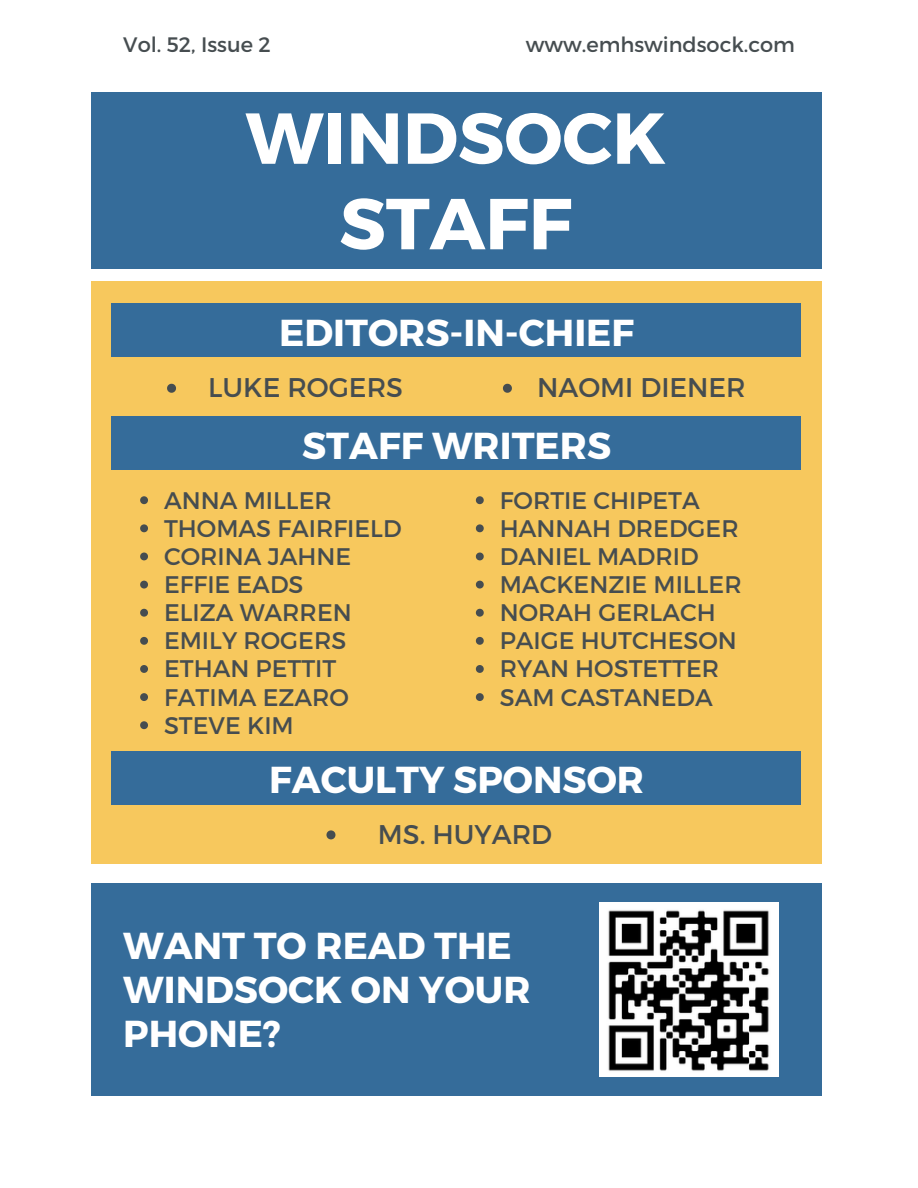
<style>
.page{position:relative;width:918px;height:1188px;background:#fff}
.page>*{position:absolute;margin:0;border:0;box-sizing:border-box;transform-origin:0 0}
.t1{font:700 72px/85.5px "Montserrat";color:#fff;text-align:center}
.t2{font:700 37.5px/43.8px "Montserrat";color:#fff}
.t3{font:27px "Montserrat";color:#464d50}
.t4{font:24px/28.2px "Montserrat";color:#464d50}
.t5{font:20.85px "Montserrat";color:#464d50}
</style>
<div class="page">
<div style="left:92px;top:92px;width:730px;height:176px;background:#356c9a"></div>
<div style="left:92px;top:281px;width:730px;height:583px;background:#f7c85d"></div>
<div style="left:111px;top:303px;width:690px;height:54px;background:#356c9a"></div>
<div style="left:111px;top:416px;width:690px;height:54px;background:#356c9a"></div>
<div style="left:111px;top:751px;width:690px;height:54px;background:#356c9a"></div>
<div style="left:92px;top:884px;width:730px;height:212px;background:#356c9a"></div>
<img style="left:599px;top:902px;width:179px;height:175px">
<svg style="left:167px;top:384px;width:9px;height:9px"></svg>
<svg style="left:140px;top:496px;width:8px;height:8px"></svg>
<svg style="left:140px;top:524px;width:8px;height:8px"></svg>
<svg style="left:140px;top:553px;width:8px;height:7px"></svg>
<svg style="left:140px;top:581px;width:8px;height:8px"></svg>
<svg style="left:140px;top:609px;width:8px;height:8px"></svg>
<svg style="left:140px;top:637px;width:8px;height:8px"></svg>
<svg style="left:140px;top:665px;width:8px;height:8px"></svg>
<svg style="left:140px;top:693px;width:8px;height:8px"></svg>
<svg style="left:140px;top:721px;width:8px;height:8px"></svg>
<svg style="left:476px;top:496px;width:8px;height:8px"></svg>
<svg style="left:476px;top:524px;width:8px;height:8px"></svg>
<svg style="left:476px;top:553px;width:8px;height:7px"></svg>
<svg style="left:476px;top:581px;width:8px;height:8px"></svg>
<svg style="left:476px;top:609px;width:8px;height:8px"></svg>
<svg style="left:476px;top:637px;width:8px;height:8px"></svg>
<svg style="left:476px;top:665px;width:8px;height:8px"></svg>
<svg style="left:476px;top:693px;width:8px;height:8px"></svg>
<svg style="left:503px;top:384px;width:9px;height:9px"></svg>
<svg style="left:326px;top:830px;width:9px;height:9px"></svg>
<p class="t5" style="left:123px;top:31px;width:149px">Vol. 52, Issue 2</p>
<p class="t5" style="left:526px;top:31px;width:271px">www.emhswindsock.com</p>
<h1 class="t1" style="left:246px;top:92px;width:422px">WINDSOCK<br>STAFF</h1>
<h2 class="t2" style="left:279px;top:308px;width:357px">EDITORS-IN-CHIEF</h2>
<p class="t3" style="left:208px;top:370px;width:196px">LUKE ROGERS</p>
<p class="t3" style="left:537px;top:370px;width:210px">NAOMI DIENER</p>
<h2 class="t2" style="left:302px;top:421px;width:310px">STAFF WRITERS</h2>
<p class="t4" style="left:164px;top:485px;width:239px">ANNA MILLER<br>THOMAS FAIRFIELD<br>CORINA JAHNE<br>EFFIE EADS<br>ELIZA WARREN<br>EMILY ROGERS<br>ETHAN PETTIT<br>FATIMA EZARO<br>STEVE KIM</p>
<p class="t4" style="left:500px;top:485px;width:243px">FORTIE CHIPETA<br>HANNAH DREDGER<br>DANIEL MADRID<br>MACKENZIE MILLER<br>NORAH GERLACH<br>PAIGE HUTCHESON<br>RYAN HOSTETTER<br>SAM CASTANEDA</p>
<h2 class="t2" style="left:269px;top:756px;width:376px">FACULTY SPONSOR</h2>
<p class="t3" style="left:378px;top:817px;width:176px">MS. HUYARD</p>
<h2 class="t2" style="left:123px;top:922px;width:409px">WANT TO READ THE<br>WINDSOCK ON YOUR<br>PHONE?</h2>
</div>
